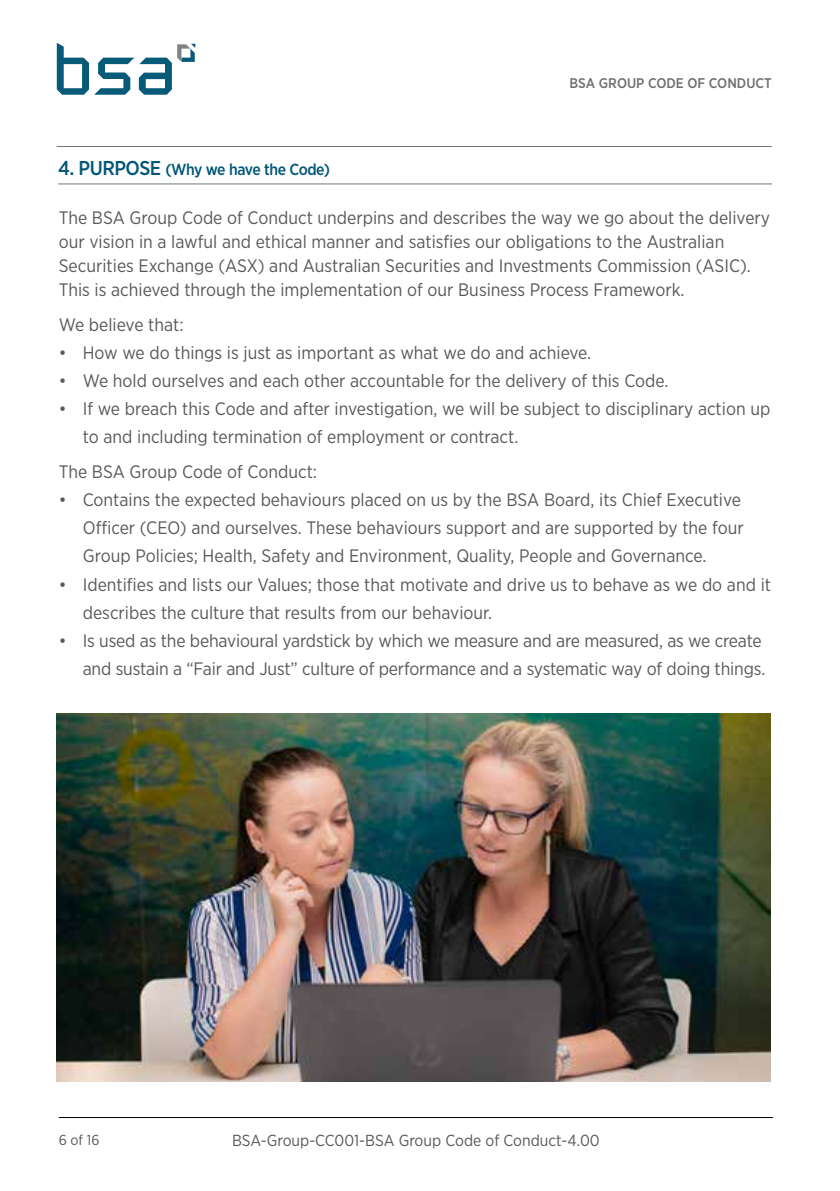
<style>
.page{position:relative;width:840px;height:1191px;background:#fff}
.page>*{position:absolute;margin:0;border:0;box-sizing:border-box;transform-origin:0 0}
.t1{font:18px/28px "Gotham Narrow";color:#58595b}
.t2{font:16px "Gotham Narrow";color:#58595b}
.t3{font:500 16px "Gotham Narrow";letter-spacing:-.03em;color:#005678}
.t4{font:14.4px "Gotham Narrow";color:#58595b}
.t5{font:500 14px "Gotham Narrow";color:#6d6e71}
.s1{font-size:20px}
</style>
<div class="page">
<svg style="left:57px;top:43px;width:138px;height:52px"></svg>
<hr style="left:59px;top:1117px;width:713px;height:1px;background:#000">
<hr style="left:57px;top:146px;width:714px;height:1px;background:#70777a">
<hr style="left:58px;top:183px;width:713px;height:1px;background:#70777a">
<img style="left:57px;top:713px;width:712px;height:368px">
<p class="t5" style="left:569px;top:74px;width:204px">BSA GROUP CODE OF CONDUCT</p>
<p class="t3" style="left:58px;top:159px;width:273px"><span class="s1">4. PURPOSE</span> (Why we have the Code)</p>
<p class="t1" style="left:59px;top:205px;width:712px;line-height:24px">The BSA Group Code of Conduct underpins and describes the way we go about the delivery our vision in a lawful and ethical manner and satisfies our obligations to the Australian Securities Exchange (ASX) and Australian Securities and Investments Commission (ASIC).<br>This is achieved through the implementation of our Business Process Framework.</p>
<p class="t1" style="left:59px;top:310px;width:126px">We believe that:</p>
<p class="t1" style="left:59px;top:338px;width:533px">• How we do things is just as important as what we do and achieve.</p>
<p class="t1" style="left:59px;top:366px;width:611px">• We hold ourselves and each other accountable for the delivery of this Code.</p>
<p class="t1" style="left:83px;top:394px;width:688px;text-indent:-24px">• If we breach this Code and after investigation, we will be subject to disciplinary action up to and including termination of employment or contract.</p>
<p class="t1" style="left:59px;top:458px;width:260px">The BSA Group Code of Conduct:</p>
<p class="t1" style="left:83px;top:486px;width:662px;text-indent:-24px">• Contains the expected behaviours placed on us by the BSA Board, its Chief Executive<br>Officer (CEO) and ourselves. These behaviours support and are supported by the four<br>Group Policies; Health, Safety and Environment, Quality, People and Governance.</p>
<p class="t1" style="left:83px;top:570px;width:689px;text-indent:-24px">• Identifies and lists our Values; those that motivate and drive us to behave as we do and it describes the culture that results from our behaviour.</p>
<p class="t1" style="left:59px;top:626px;width:707px;text-align:right">• Is used as the behavioural yardstick by which we measure and are measured, as we create and sustain a “Fair and Just” culture of performance and a systematic way of doing things.</p>
<p class="t4" style="left:59px;top:1131px;width:42px">6 of 16</p>
<p class="t2" style="left:232px;top:1130px;width:369px">BSA-Group-CC001-BSA Group Code of Conduct-4.00</p>
</div>
